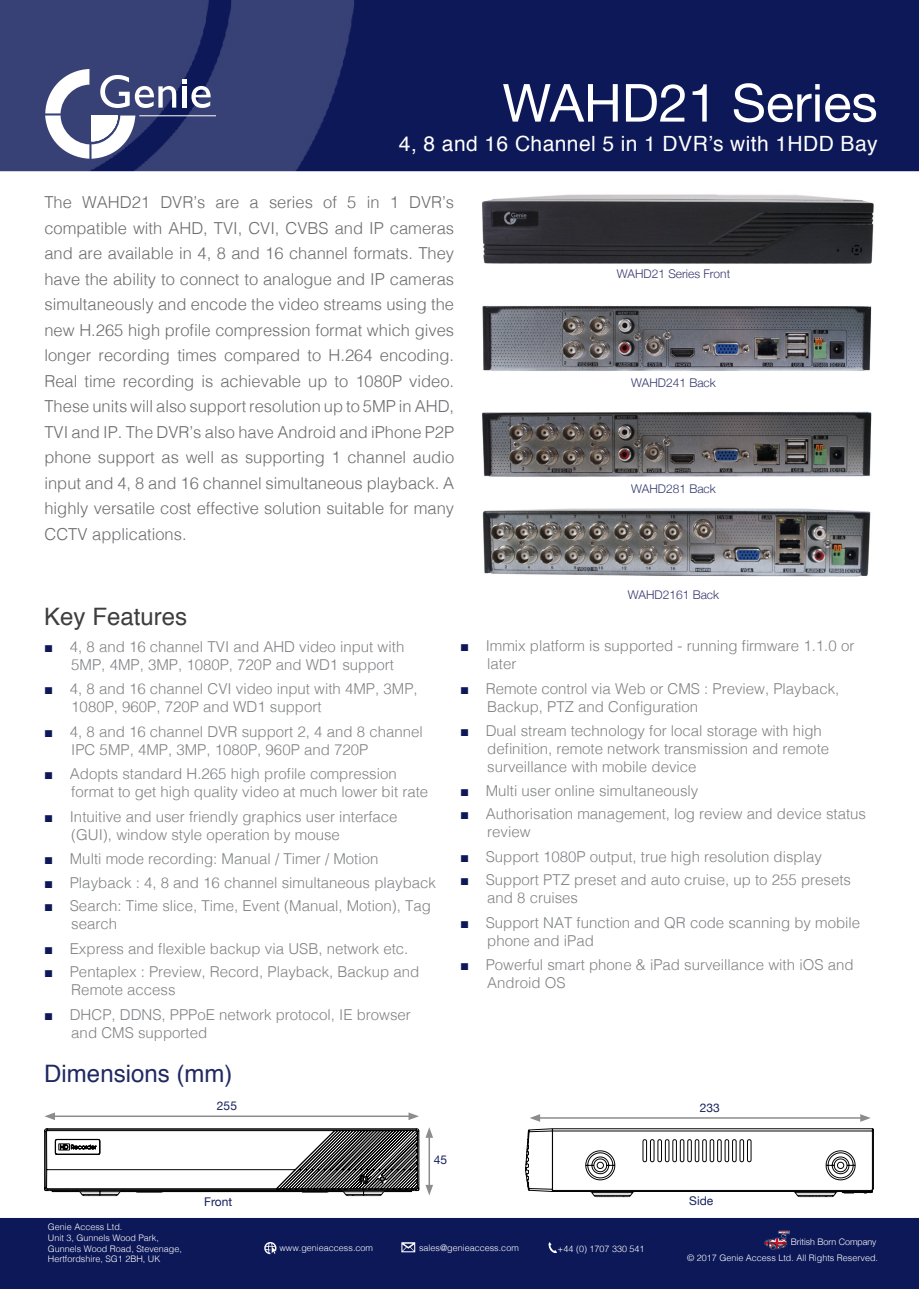
<style>
.page{position:relative;width:919px;height:1289px;background:#fff}
.page>*{position:absolute;margin:0;border:0;box-sizing:border-box;transform-origin:0 0}
.Main_Product_Code{font:52.5px "Helvetica Neue";color:#fff}
.Sub_Headers{font:24px "Helvetica";color:#212962}
.Sub_Headers-2{font:24px "Helvetica";color:#3e3e3f}
.Product_Name{font:21px "Helvetica";letter-spacing:.02em;color:#fff}
.Key_Features_Bullets{font:300 16.5px/25.5px "Helvetica";color:#6c6d70;text-align:justify}
.t1{font:300 15px/18px "Helvetica";color:#808285}
.Tech_Spec_Text_CENTR{font:300 12px "Helvetica Neue";color:#35396e}
.t2{font:12px "Helvetica Neue";color:#16215d}
.t3{font:300 9px/10.8px "Helvetica";color:#fff}
.t4{font:300 9px "Helvetica Neue";color:#fff}
.s1{font-family:"Times New Roman";font-weight:400;color:#0d1858}
</style>
<div class="page">
<div style="left:0;top:1217px;width:918px;height:71px;background:#0d1858;border:2px solid #0d1858"></div>
<svg style="left:548px;top:1242px;width:9px;height:10px"></svg>
<svg style="left:401px;top:1242px;width:14px;height:10px"></svg>
<svg style="left:264px;top:1242px;width:12px;height:12px"></svg>
<div style="left:0;top:0;width:918px;height:171px;background:#0d1858"></div>
<img style="left:764px;top:1230px;width:25px;height:19px">
<img style="left:1px;top:0;width:355px;height:171px">
<hr style="left:53px;top:1115px;width:358px;height:1px;background:#8b8c8d">
<svg style="left:408px;top:1112px;width:11px;height:8px"></svg>
<svg style="left:44px;top:1112px;width:11px;height:8px"></svg>
<hr style="left:428px;top:1135px;width:2px;height:52px;background:#8b8c8d">
<svg style="left:425px;top:1184px;width:8px;height:11px"></svg>
<svg style="left:425px;top:1127px;width:8px;height:10px"></svg>
<hr style="left:537px;top:1117px;width:325px;height:1px;background:#8b8c8d">
<svg style="left:860px;top:1114px;width:10px;height:7px"></svg>
<svg style="left:530px;top:1114px;width:10px;height:7px"></svg>
<img style="left:482px;top:194px;width:392px;height:70px">
<img style="left:482px;top:306px;width:390px;height:65px">
<img style="left:482px;top:411px;width:390px;height:66px">
<svg style="left:44px;top:1128px;width:375px;height:67px"></svg>
<svg style="left:525px;top:1128px;width:348px;height:70px"></svg>
<img style="left:482px;top:508px;width:389px;height:69px">
<p class="Main_Product_Code" style="left:502px;top:65px;width:377px">WAHD21 Series</p>
<p class="Product_Name" style="left:399px;top:127px;width:480px">4, 8 and 16 Channel 5 in 1 DVR’s with 1HDD Bay</p>
<p class="Key_Features_Bullets" style="left:44px;top:188px;width:411px">The WAHD21 DVR’s are a series of 5 in 1 DVR’s compatible with AHD, TVI, CVI, CVBS and IP cameras and are available in 4, 8 and 16 channel formats. They have the ability to connect to analogue and IP cameras simultaneously and encode the video streams using the new H.265 high profile compression format which gives longer recording times compared to H.264 encoding.<br>Real time recording is achievable up to 1080P video.<br>These units will also support resolution up to 5MP in AHD, TVI and IP. The DVR’s also have Android and iPhone P2P phone support as well as supporting 1 channel audio input and 4, 8 and 16 channel simultaneous playback. A highly versatile cost effective solution suitable for many CCTV applications.</p>
<p class="Tech_Spec_Text_CENTR" style="left:616px;top:264px;width:115px">WAHD21 Series Front</p>
<p class="Tech_Spec_Text_CENTR" style="left:631px;top:373px;width:86px">WAHD241 Back</p>
<p class="Tech_Spec_Text_CENTR" style="left:631px;top:479px;width:86px">WAHD281 Back</p>
<p class="Tech_Spec_Text_CENTR" style="left:627px;top:585px;width:93px">WAHD2161 Back</p>
<p class="Sub_Headers-2" style="left:44px;top:598px;width:144px">Key Features</p>
<p class="t1" style="left:71px;top:636px;width:334px;text-indent:-27px"><span class="s1">■</span> 4, 8 and 16 channel TVI and AHD video input with<br>5MP, 4MP, 3MP, 1080P, 720P and WD1 support</p>
<p class="t1" style="left:71px;top:679px;width:348px;text-indent:-27px"><span class="s1">■</span> 4, 8 and 16 channel CVI video input with 4MP, 3MP,<br>1080P, 960P, 720P and WD1 support</p>
<p class="t1" style="left:71px;top:721px;width:353px;text-indent:-27px"><span class="s1">■</span> 4, 8 and 16 channel DVR support 2, 4 and 8 channel<br>IPC 5MP, 4MP, 3MP, 1080P, 960P and 720P</p>
<p class="t1" style="left:71px;top:764px;width:358px;text-indent:-27px"><span class="s1">■</span> Adopts standard H.265 high profile compression format to get high quality video at much lower bit rate</p>
<p class="t1" style="left:71px;top:806px;width:328px;text-indent:-27px"><span class="s1">■</span> Intuitive and user friendly graphics user interface (GUI), window style operation by mouse</p>
<p class="t1" style="left:44px;top:849px;width:335px"><span class="s1">■</span> Multi mode recording: Manual / Timer / Motion</p>
<p class="t1" style="left:44px;top:872px;width:393px"><span class="s1">■</span> Playback : 4, 8 and 16 channel simultaneous playback</p>
<p class="t1" style="left:71px;top:895px;width:361px;text-indent:-27px"><span class="s1">■</span> Search: Time slice, Time, Event (Manual, Motion), Tag search</p>
<p class="t1" style="left:44px;top:938px;width:365px"><span class="s1">■</span> Express and flexible backup via USB, network etc.</p>
<p class="t1" style="left:71px;top:961px;width:349px;text-indent:-27px"><span class="s1">■</span> Pentaplex : Preview, Record, Playback, Backup and<br>Remote access</p>
<p class="t1" style="left:71px;top:1004px;width:341px;text-indent:-27px"><span class="s1">■</span> DHCP, DDNS, PPPoE network protocol, IE browser and CMS supported</p>
<p class="Sub_Headers" style="left:44px;top:1054px;width:189px">Dimensions (mm)</p>
<p class="t2" style="left:217px;top:1097px;width:22px">255</p>
<p class="t1" style="left:487px;top:635px;width:368px;text-indent:-27px"><span class="s1">■</span> Immix platform is supported - running firmware 1.1.0 or later</p>
<p class="t1" style="left:487px;top:678px;width:353px;text-indent:-27px"><span class="s1">■</span> Remote control via Web or CMS : Preview, Playback,<br>Backup, PTZ and Configuration</p>
<p class="t1" style="left:487px;top:720px;width:343px;text-indent:-27px"><span class="s1">■</span> Dual stream technology for local storage with high definition, remote network transmission and remote surveillance with mobile device</p>
<p class="t1" style="left:460px;top:780px;width:240px"><span class="s1">■</span> Multi user online simultaneously</p>
<p class="t1" style="left:487px;top:803px;width:380px;text-indent:-27px"><span class="s1">■</span> Authorisation management, log review and device status review</p>
<p class="t1" style="left:460px;top:846px;width:363px"><span class="s1">■</span> Support 1080P output, true high resolution display</p>
<p class="t1" style="left:487px;top:869px;width:365px;text-indent:-27px"><span class="s1">■</span> Support PTZ preset and auto cruise, up to 255 presets and 8 cruises</p>
<p class="t1" style="left:487px;top:912px;width:374px;text-indent:-27px"><span class="s1">■</span> Support NAT function and QR code scanning by mobile phone and iPad</p>
<p class="t1" style="left:487px;top:954px;width:368px;text-indent:-27px"><span class="s1">■</span> Powerful smart phone &amp; iPad surveillance with iOS and<br>Android OS</p>
<p class="t2" style="left:699px;top:1098px;width:22px">233</p>
<p class="t2" style="left:434px;top:1151px;width:15px">45</p>
<p class="t3" style="left:48px;top:1220px;width:136px">Genie Access Ltd.<br>Unit 3, Gunnels Wood Park,<br>Gunnels Wood Road, Stevenage,<br>Hertfordshire, SG1 2BH, UK</p>
<p class="t2" style="left:204px;top:1192px;width:30px">Front</p>
<p class="t2" style="left:689px;top:1191px;width:25px">Side</p>
<p class="t3" style="left:279px;top:1241px;width:95px">www.genieaccess.com</p>
<p class="t3" style="left:419px;top:1241px;width:101px">sales@genieaccess.com</p>
<p class="t3" style="left:557px;top:1242px;width:88px">+44 (0) 1707 330 541</p>
<p class="t4" style="left:790px;top:1234px;width:87px">British Born Company</p>
<p class="t3" style="left:687px;top:1251px;width:192px">© 2017 Genie Access Ltd. All Rights Reserved.</p>
</div>
